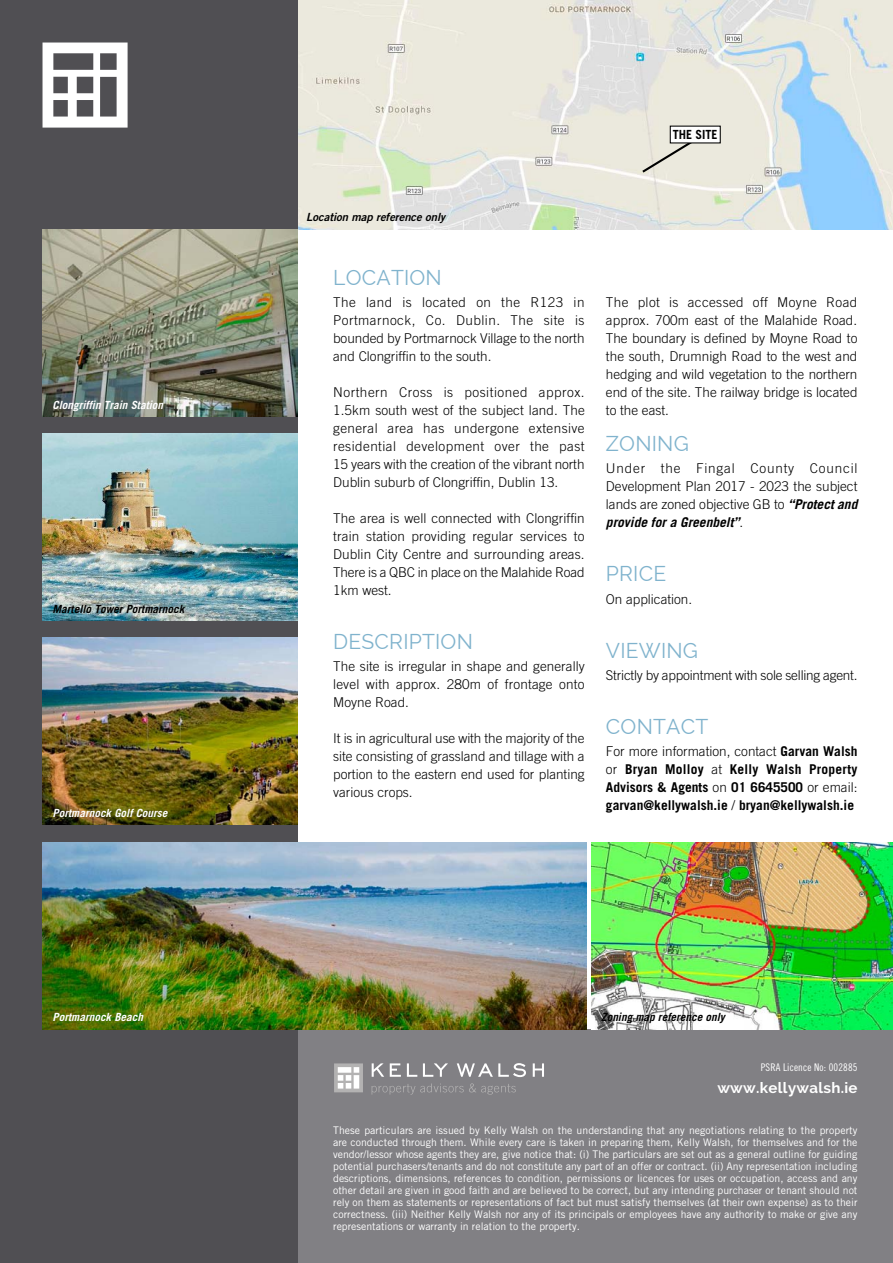
<style>
.page{position:relative;width:893px;height:1263px;background:#fff}
.page>*{position:absolute;margin:0;border:0;box-sizing:border-box;transform-origin:0 0}
.t1{font:21px "Raleway";letter-spacing:.01em;color:#80b3cd}
.t2{font:700 15px "Raleway";letter-spacing:.02em;color:#fff}
.t3{font:300 13.5px/18px "Trade Gothic";color:#000;text-align:justify}
.t4{font:700 13.5px/18px "Trade Gothic";color:#000;text-align:justify}
.t5{font:700 12.6px "Trade Gothic";color:#000;scale:.95 1}
.t6{font:italic 700 11.25px "Trade Gothic";color:#fff}
.t7{font:italic 700 11.25px "Trade Gothic";color:#000}
.t8{font:italic 11.25px "Trade Gothic Bold Two";color:#000}
.t9{font:10.5px/12px "Trade Gothic";color:#fff;text-align:justify}
.t10{font:10.5px "Trade Gothic Cond Eighteen";letter-spacing:.015em;color:#fff}
.s1{font-weight:700;font-style:italic}
.s2{font-weight:300}
</style>
<div class="page">
<img style="left:298px;top:0;width:595px;height:230px">
<div style="left:298px;top:1029px;width:595px;height:234px;background:#818084"></div>
<svg style="left:533px;top:1063px;width:11px;height:14px"></svg>
<svg style="left:457px;top:1063px;width:69px;height:14px"></svg>
<svg style="left:423px;top:1063px;width:25px;height:14px"></svg>
<svg style="left:407px;top:1063px;width:10px;height:14px"></svg>
<svg style="left:390px;top:1063px;width:11px;height:14px"></svg>
<svg style="left:372px;top:1063px;width:12px;height:14px"></svg>
<svg style="left:372px;top:1083px;width:144px;height:11px"></svg>
<svg style="left:334px;top:1063px;width:29px;height:29px"></svg>
<div style="left:0;top:0;width:298px;height:1263px;background:#504f53"></div>
<svg style="left:43px;top:43px;width:85px;height:85px"></svg>
<img style="left:43px;top:230px;width:255px;height:187px">
<img style="left:43px;top:638px;width:255px;height:187px">
<img style="left:43px;top:434px;width:255px;height:187px">
<img style="left:43px;top:842px;width:544px;height:187px">
<img style="left:591px;top:842px;width:302px;height:187px">
<svg style="left:640px;top:132px;width:67px;height:43px;background:#dddbd0"></svg>
<div style="left:670px;top:126px;width:50px;height:17px;background:#fff"></div>
<p class="t6" style="left:53px;top:398px;width:112px">Clongriffin Train Station</p>
<p class="t7" style="left:53px;top:602px;width:133px">Martello Tower Portmarnock</p>
<p class="t6" style="left:53px;top:806px;width:117px">Portmarnock Golf Course</p>
<p class="t6" style="left:53px;top:1010px;width:92px">Portmarnock Beach</p>
<p class="t5" style="left:673px;top:127px;width:8px">THE</p>
<p class="t5" style="left:696px;top:127px;width:25px">site</p>
<p class="t8" style="left:306px;top:210px;width:141px">Location map reference only</p>
<h1 class="t1" style="left:333px;top:265px;width:110px">LOCATION</h1>
<p class="t3" style="left:333px;top:293px;width:253px">The land is located on the R123 in Portmarnock, Co. Dublin. The site is bounded by Portmarnock Village to the north and Clongriffin to the south.</p>
<p class="t3" style="left:333px;top:383px;width:253px">Northern Cross is positioned approx.<br>1.5km south west of the subject land. The general area has undergone extensive residential development over the past 15 years with the creation of the vibrant north Dublin suburb of Clongriffin, Dublin 13.</p>
<p class="t3" style="left:333px;top:509px;width:253px">The area is well connected with Clongriffin train station providing regular services to Dublin City Centre and surrounding areas.<br>There is a QBC in place on the Malahide Road 1km west.</p>
<h1 class="t1" style="left:333px;top:630px;width:103px">DESCRI PTION</h1>
<p class="t3" style="left:333px;top:657px;width:253px">The site is irregular in shape and generally level with approx. 280m of frontage onto Moyne Road.</p>
<p class="t3" style="left:333px;top:729px;width:253px">It is in agricultural use with the majority of the site consisting of grassland and tillage with a portion to the eastern end used for planting various crops.</p>
<p class="t3" style="left:606px;top:293px;width:253px">The plot is accessed off Moyne Road approx. 700m east of the Malahide Road.<br>The boundary is defined by Moyne Road to the south, Drumnigh Road to the west and hedging and wild vegetation to the northern end of the site. The railway bridge is located to the east.</p>
<h1 class="t1" style="left:606px;top:432px;width:84px">ZONING</h1>
<p class="t3" style="left:606px;top:459px;width:253px">Under the Fingal County Council Development Plan 2017 - 2023 the subject lands are zoned objective GB to <span class="s1">“Protect and provide for a Greenbelt”</span>.</p>
<h1 class="t1" style="left:606px;top:562px;width:59px">PRICE</h1>
<p class="t3" style="left:606px;top:590px;width:88px">On application.</p>
<h1 class="t1" style="left:606px;top:638px;width:94px">VIEWING</h1>
<p class="t3" style="left:606px;top:666px;width:253px">Strictly by appointment with sole selling agent.</p>
<h1 class="t1" style="left:606px;top:714px;width:104px">CONTACT</h1>
<p class="t4" style="left:606px;top:742px;width:253px"><span class="s2">For more information, contact</span> Garvan Walsh <span class="s2">or</span> Bryan Molloy <span class="s2">at</span> Kelly Walsh Property Advisors &amp; Agents <span class="s2">on</span> 01 6645500 <span class="s2">or email: </span>garvan@kellywalsh.ie <span class="s2">/</span> bryan@kellywalsh.ie</p>
<p class="t7" style="left:601px;top:1010px;width:125px">Zoning map reference only</p>
<p class="t10" style="left:761px;top:1061px;width:98px">PSRA Licence No: 002885</p>
<p class="t2" style="left:717px;top:1079px;width:142px">www.kellywalsh.ie</p>
<p class="t9" style="left:333px;top:1124px;width:526px">These particulars are issued by Kelly Walsh on the understanding that any negotiations relating to the property are conducted through them. While every care is taken in preparing them, Kelly Walsh, for themselves and for the vendor/lessor whose agents they are, give notice that: (i) The particulars are set out as a general outline for guiding potential purchasers/tenants and do not constitute any part of an offer or contract. (ii) Any representation including descriptions, dimensions, references to condition, permissions or licences for uses or occupation, access and any other detail are given in good faith and are believed to be correct, but any intending purchaser or tenant should not rely on them as statements or representations of fact but must satisfy themselves (at their own expense) as to their correctness. (iii) Neither Kelly Walsh nor any of its principals or employees have any authority to make or give any representations or warranty in relation to the property.</p>
</div>
